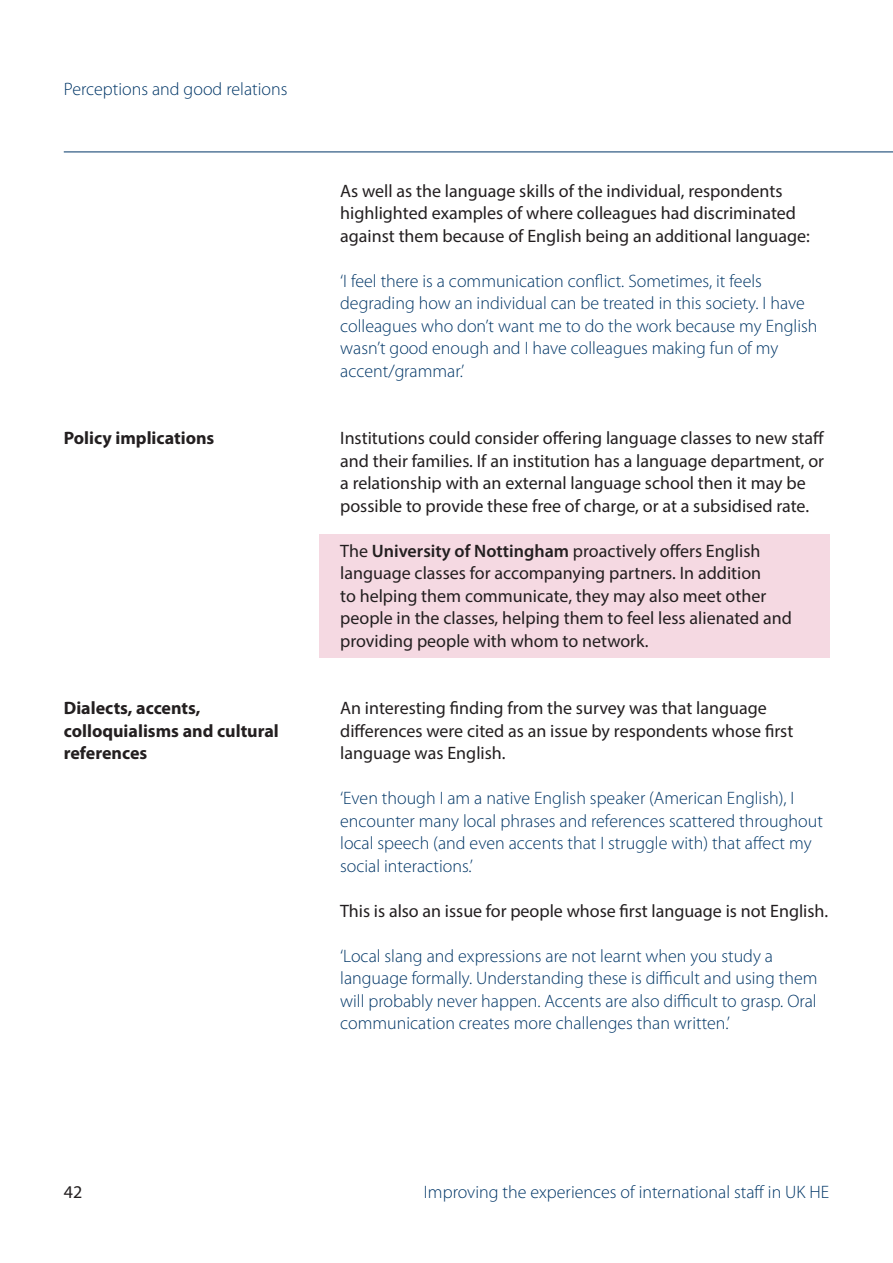
<style>
.page{position:relative;width:893px;height:1263px;background:#fff}
.page>*{position:absolute;margin:0;border:0;box-sizing:border-box;transform-origin:0 0}
.body{font:18px/22.5px "Myriad Pro";color:#231f20}
.quote{font:300 18px/22.5px "Myriad Pro";color:#003667}
.heading_3{font:700 18px/22.5px "Myriad Pro";color:#231f20}
.s1{font-weight:600}
</style>
<div class="page">
<hr style="left:64px;top:152px;width:829px;height:1px;background:#003667">
<div style="left:319px;top:534px;width:510px;height:124px;background:#f5d9e2"></div>
<p class="quote" style="left:64px;top:78px;width:225px">Perceptions and good relations</p>
<p class="body" style="left:340px;top:179px;width:471px">As well as the language skills of the individual, respondents highlighted examples of where colleagues had discriminated against them because of English being an additional language:</p>
<p class="quote" style="left:340px;top:269px;width:479px">‘I feel there is a communication conflict. Sometimes, it feels degrading how an individual can be treated in this society. I have colleagues who don’t want me to do the work because my English wasn’t good enough and I have colleagues making fun of my accent/grammar.’</p>
<p class="heading_3" style="left:64px;top:426px;width:152px">Policy implications</p>
<p class="body" style="left:340px;top:426px;width:486px">Institutions could consider offering language classes to new staff and their families. If an institution has a language department, or a relationship with an external language school then it may be possible to provide these free of charge, or at a subsidised rate.</p>
<p class="body" style="left:340px;top:539px;width:453px">The <span class="s1">University of Nottingham</span> proactively offers English language classes for accompanying partners. In addition<br>to helping them communicate, they may also meet other people in the classes, helping them to feel less alienated and providing people with whom to network.</p>
<p class="heading_3" style="left:64px;top:696px;width:217px">Dialects, accents, colloquialisms and cultural references</p>
<p class="body" style="left:340px;top:696px;width:455px">An interesting finding from the survey was that language differences were cited as an issue by respondents whose first language was English.</p>
<p class="quote" style="left:340px;top:787px;width:484px">‘Even though I am a native English speaker (American English), I encounter many local phrases and references scattered throughout local speech (and even accents that I struggle with) that affect my social interactions.’</p>
<p class="body" style="left:340px;top:899px;width:489px">This is also an issue for people whose first language is not English.</p>
<p class="quote" style="left:340px;top:944px;width:479px">‘Local slang and expressions are not learnt when you study a language formally. Understanding these is difficult and using them will probably never happen. Accents are also difficult to grasp. Oral communication creates more challenges than written.’</p>
<p class="body" style="left:64px;top:1180px;width:20px">42</p>
<p class="quote" style="left:424px;top:1180px;width:407px">Improving the experiences of international staff in UK HE</p>
</div>
